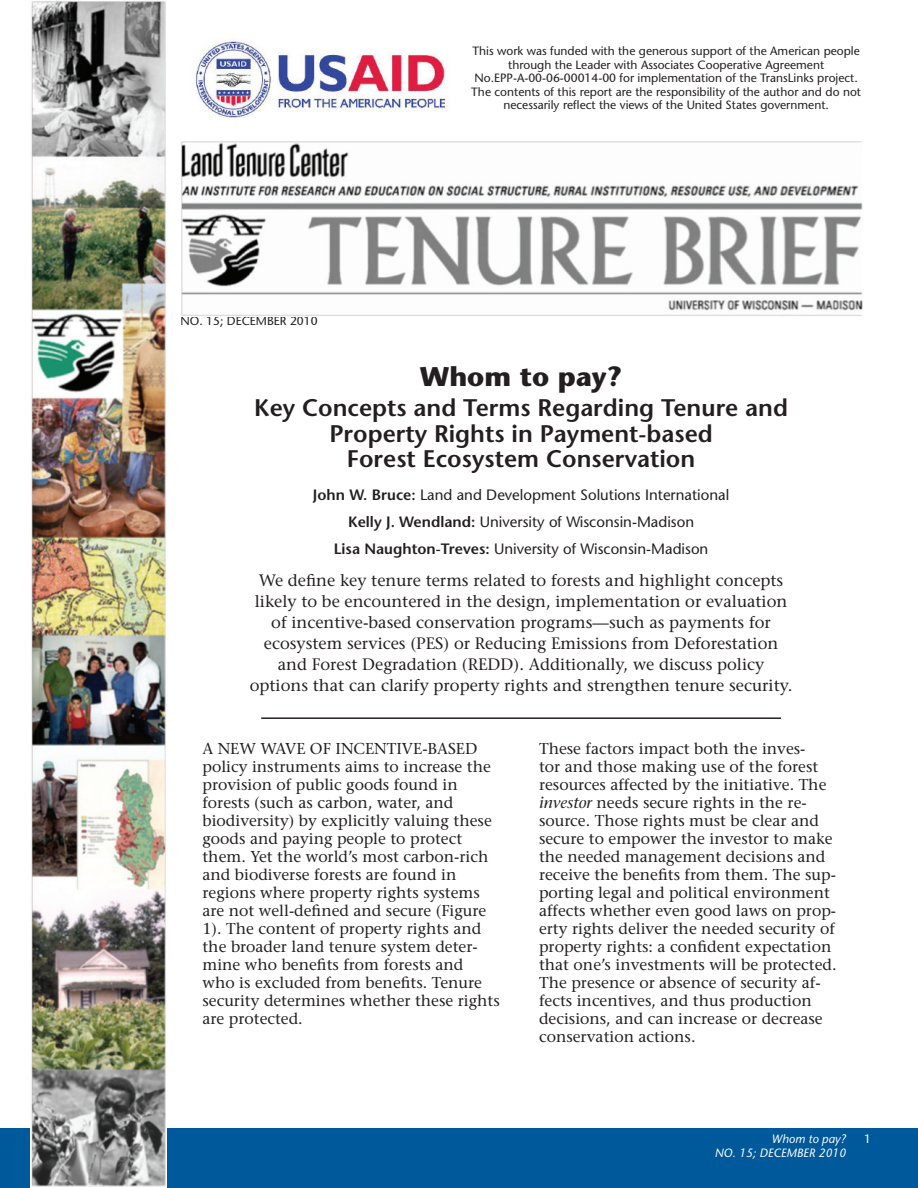
<style>
.page{position:relative;width:918px;height:1188px;background:#fff}
.page>*{position:absolute;margin:0;border:0;box-sizing:border-box;transform-origin:0 0}
.Paragraph_Style_1{font:700 27px "Stone Sans";color:#231f20}
.Paragraph_Style_1-2{font:600 24px/25.5px "Stone Sans";color:#231f20;text-align:center}
.Paragraph_Style_1-3{font:16.5px "Stone Serif";color:#231f20}
.Paragraph_Style_1-4{font:15.75px/18px "Stone Serif";color:#231f20}
.Paragraph_Style_1-5{font:15px "Stone Sans";color:#231f20}
.t1{font:12px/13.5px "Stone Sans";color:#231f20;text-align:center}
.t2{font:italic 12px "Stone Sans";color:#fff}
.t3{font:12px "Stone Sans";color:#fff}
.s1{font-weight:600}
.s2{font-style:italic}
</style>
<div class="page">
<hr style="left:261px;top:717px;width:520px;height:2px;background:#231f20">
<div style="left:0;top:1128px;width:918px;height:60px;background:#00599b"></div>
<img style="left:181px;top:141px;width:682px;height:175px">
<img style="left:194px;top:39px;width:254px;height:79px">
<img style="left:31px;top:1px;width:135px;height:1187px">
<p class="t1" style="left:180px;top:314px;width:139px">NO. 15; DECEMBER 2010</p>
<p class="t1" style="left:472px;top:44px;width:389px">This work was funded with the generous support of the American people through the Leader with Associates Cooperative Agreement</p>
<p class="t1" style="left:471px;top:71px;width:391px">No.EPP-A-00-06-00014-00 for implementation of the TransLinks project.<br>The contents of this report are the responsibility of the author and do not necessarily reflect the views of the United States government.</p>
<p class="Paragraph_Style_1" style="left:420px;top:361px;width:204px">Whom to pay?</p>
<p class="Paragraph_Style_1-2" style="left:254px;top:395px;width:535px">Key Concepts and Terms Regarding Tenure and<br>Property Rights in Payment-based<br>Forest Ecosystem Conservation</p>
<p class="Paragraph_Style_1-5" style="left:313px;top:485px;width:418px"><span class="s1">John W. Bruce:</span> Land and Development Solutions International</p>
<p class="Paragraph_Style_1-5" style="left:348px;top:512px;width:348px"><span class="s1">Kelly J. Wendland:</span> University of Wisconsin-Madison</p>
<p class="Paragraph_Style_1-5" style="left:334px;top:539px;width:376px"><span class="s1">Lisa Naughton-Treves:</span> University of Wisconsin-Madison</p>
<p class="Paragraph_Style_1-3" style="left:259px;top:570px;width:526px">We define key tenure terms related to forests and highlight concepts</p>
<p class="Paragraph_Style_1-3" style="left:255px;top:591px;width:534px">likely to be encountered in the design, implementation or evaluation</p>
<p class="Paragraph_Style_1-3" style="left:271px;top:612px;width:501px">of incentive-based conservation programs—such as payments for</p>
<p class="Paragraph_Style_1-3" style="left:264px;top:633px;width:516px">ecosystem services (PES) or Reducing Emissions from Deforestation</p>
<p class="Paragraph_Style_1-3" style="left:278px;top:654px;width:488px">and Forest Degradation (REDD). Additionally, we discuss policy</p>
<p class="Paragraph_Style_1-3" style="left:250px;top:675px;width:544px">options that can clarify property rights and strengthen tenure security.</p>
<p class="Paragraph_Style_1-4" style="left:202px;top:739px;width:299px">A NEW WAVE OF INCENTIVE-BASED policy instruments aims to increase the provision of public goods found in forests (such as carbon, water, and biodiversity) by explicitly valuing these goods and paying people to protect them. Yet the world’s most carbon-rich and biodiverse forests are found in regions where property rights systems are not well-defined and secure (Figure 1). The content of property rights and the broader land tenure system deter&shy;mine who benefits from forests and<br>who is excluded from benefits. Tenure security determines whether these rights are protected.</p>
<p class="Paragraph_Style_1-4" style="left:539px;top:739px;width:299px">These factors impact both the inves-<br>tor and those making use of the forest resources affected by the initiative. The <span class="s2">investor</span> needs secure rights in the re&shy;source. Those rights must be clear and secure to empower the investor to make the needed management decisions and receive the benefits from them. The sup&shy;porting legal and political environment affects whether even good laws on prop&shy;erty rights deliver the needed security of property rights: a confident expectation that one’s investments will be protected.<br>The presence or absence of security af&shy;fects incentives, and thus production decisions, and can increase or decrease conservation actions.</p>
<p class="t2" style="left:772px;top:1132px;width:76px">Whom to pay?</p>
<p class="t3" style="left:864px;top:1132px;width:8px">1</p>
<p class="t2" style="left:715px;top:1145px;width:133px">NO. 15; DECEMBER 2010</p>
</div>
